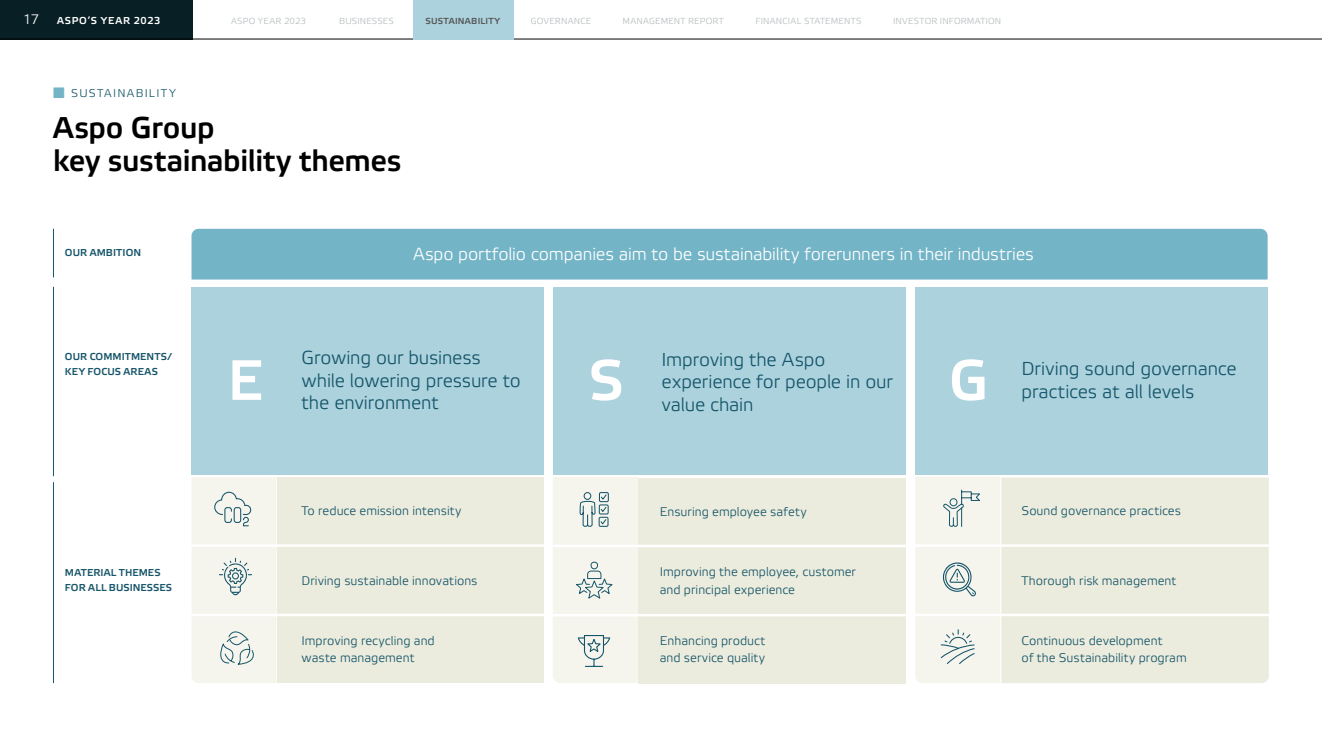
<style>
.page{position:relative;width:1322px;height:745px;background:#fff}
.page>*{position:absolute;margin:0;border:0;box-sizing:border-box;transform-origin:0 0}
._2021_H2-old{font:700 56.75px "Etelka Light Pro";color:#fff}
.Otsikko{font:700 30px/33.8px "Etelka Light Pro";letter-spacing:-.015em;color:#000}
._2021_H2-old-2{font:18.75px/22.5px "Etelka Light Pro";letter-spacing:-.01em;color:#165569}
._2021_H2-old-3{font:17.5px "Etelka Light Pro";letter-spacing:-.01em;color:#fff}
.t1{font:13.75px "Etelka Light Pro";color:#fff}
._2021_H2-old-4{font:12.5px/17.5px "Etelka Light Pro";color:#165569}
.t2{font:11.25px "Etelka Light Pro";letter-spacing:.12em;color:#165669}
._2021_H2-old-5{font:700 10px/15px "Etelka Light Pro";letter-spacing:.01em;color:#165569}
.t3{font:700 10px "Etelka Light Pro";letter-spacing:.08em;color:#fff}
.t4{font:8.75px "Etelka Light Pro";letter-spacing:.02em;color:#b5bcbe}
.t5{font:700 8.75px "Etelka Light Pro";letter-spacing:.03em;color:#575756}
.s1{color:#73b4c7}
</style>
<div class="page">
<div style="left:277px;top:477px;width:267px;height:205px;background:#ebecdd"></div>
<div style="left:638px;top:477px;width:267px;height:205px;background:#ebecdd"></div>
<div style="left:1001px;top:477px;width:268px;height:205px;background:#ebecdd"></div>
<div style="left:191px;top:286px;width:353px;height:188px;background:#abd2dd"></div>
<div style="left:553px;top:286px;width:352px;height:188px;background:#abd2dd"></div>
<div style="left:915px;top:286px;width:352px;height:188px;background:#abd2dd"></div>
<div style="left:191px;top:229px;width:1076px;height:50px;background:#73b4c7"></div>
<hr style="left:544px;top:544px;width:363px;height:3px;background:#fff">
<hr style="left:906px;top:544px;width:363px;height:2px;background:#fff">
<hr style="left:544px;top:613px;width:363px;height:3px;background:#fff">
<hr style="left:906px;top:613px;width:363px;height:2px;background:#fff">
<svg style="left:553px;top:477px;width:85px;height:205px;background:#edefe9"></svg>
<svg style="left:915px;top:477px;width:85px;height:205px;background:#edefe9"></svg>
<svg style="left:192px;top:477px;width:84px;height:205px;background:#eceee9"></svg>
<hr style="left:181px;top:544px;width:363px;height:2px;background:#fff">
<hr style="left:181px;top:613px;width:363px;height:2px;background:#fff">
<hr style="left:53px;top:229px;width:1px;height:48px;background:#165569">
<hr style="left:53px;top:286px;width:1px;height:190px;background:#165569">
<hr style="left:53px;top:482px;width:1px;height:200px;background:#165569">
<div style="left:0;top:0;width:193px;height:39px;background:#081f26"></div>
<hr style="left:0;top:39px;width:1322px;height:1px;background:#000">
<div style="left:413px;top:0;width:100px;height:39px;background:#abd2dd"></div>
<p class="t1" style="left:23px;top:12px;width:17px">17</p>
<p class="t3" style="left:57px;top:15px;width:105px">ASPO’S YEAR 2023</p>
<p class="t4" style="left:231px;top:16px;width:76px">ASPO YEAR 2023</p>
<p class="t4" style="left:339px;top:16px;width:56px">BUSINESSES</p>
<p class="t5" style="left:425px;top:16px;width:76px">SUSTAINABILITY</p>
<p class="t4" style="left:531px;top:16px;width:62px">GOVERNANCE</p>
<p class="t4" style="left:622px;top:16px;width:103px">MANAGEMENT REPORT</p>
<p class="t4" style="left:755px;top:16px;width:108px">FINANCIAL STATEMENTS</p>
<p class="t4" style="left:893px;top:16px;width:110px">INVESTOR INFORMATION</p>
<p class="t2" style="left:53px;top:87px;width:124px"><span class="s1">■</span> SUSTAINABILITY</p>
<p class="Otsikko" style="left:53px;top:112px;width:350px">Aspo Group<br>key sustainability themes</p>
<p class="_2021_H2-old-5" style="left:65px;top:246px;width:78px">OUR AMBITION</p>
<p class="_2021_H2-old-3" style="left:413px;top:245px;width:622px">Aspo portfolio companies aim to be sustainability forerunners in their industries</p>
<p class="_2021_H2-old-5" style="left:65px;top:349px;width:108px">OUR COMMITMENTS/<br>KEY FOCUS AREAS</p>
<p class="_2021_H2-old-5" style="left:65px;top:565px;width:109px">MATERIAL THEMES<br>FOR ALL BUSINESSES</p>
<p class="_2021_H2-old-2" style="left:301px;top:347px;width:221px">Growing our business while lowering pressure to the environment</p>
<p class="_2021_H2-old-2" style="left:661px;top:349px;width:233px">Improving the Aspo experience for people in our value chain</p>
<p class="_2021_H2-old-2" style="left:1021px;top:358px;width:217px">Driving sound governance practices at all levels</p>
<p class="_2021_H2-old" style="left:227px;top:349px;width:37px">E</p>
<p class="_2021_H2-old" style="left:588px;top:349px;width:37px">S</p>
<p class="_2021_H2-old" style="left:949px;top:349px;width:41px">G</p>
<p class="_2021_H2-old-4" style="left:301px;top:502px;width:161px">To reduce emission intensity</p>
<p class="_2021_H2-old-4" style="left:660px;top:503px;width:148px">Ensuring employee safety</p>
<p class="_2021_H2-old-4" style="left:1021px;top:503px;width:161px">Sound governance practices</p>
<p class="_2021_H2-old-4" style="left:301px;top:572px;width:177px">Driving sustainable innovations</p>
<p class="_2021_H2-old-4" style="left:660px;top:563px;width:198px">Improving the employee, customer and principal experience</p>
<p class="_2021_H2-old-4" style="left:1021px;top:572px;width:156px">Thorough risk management</p>
<p class="_2021_H2-old-4" style="left:301px;top:632px;width:135px">Improving recycling and waste management</p>
<p class="_2021_H2-old-4" style="left:660px;top:632px;width:107px">Enhancing product and service quality</p>
<p class="_2021_H2-old-4" style="left:1021px;top:632px;width:167px">Continuous development<br>of the Sustainability program</p>
</div>
